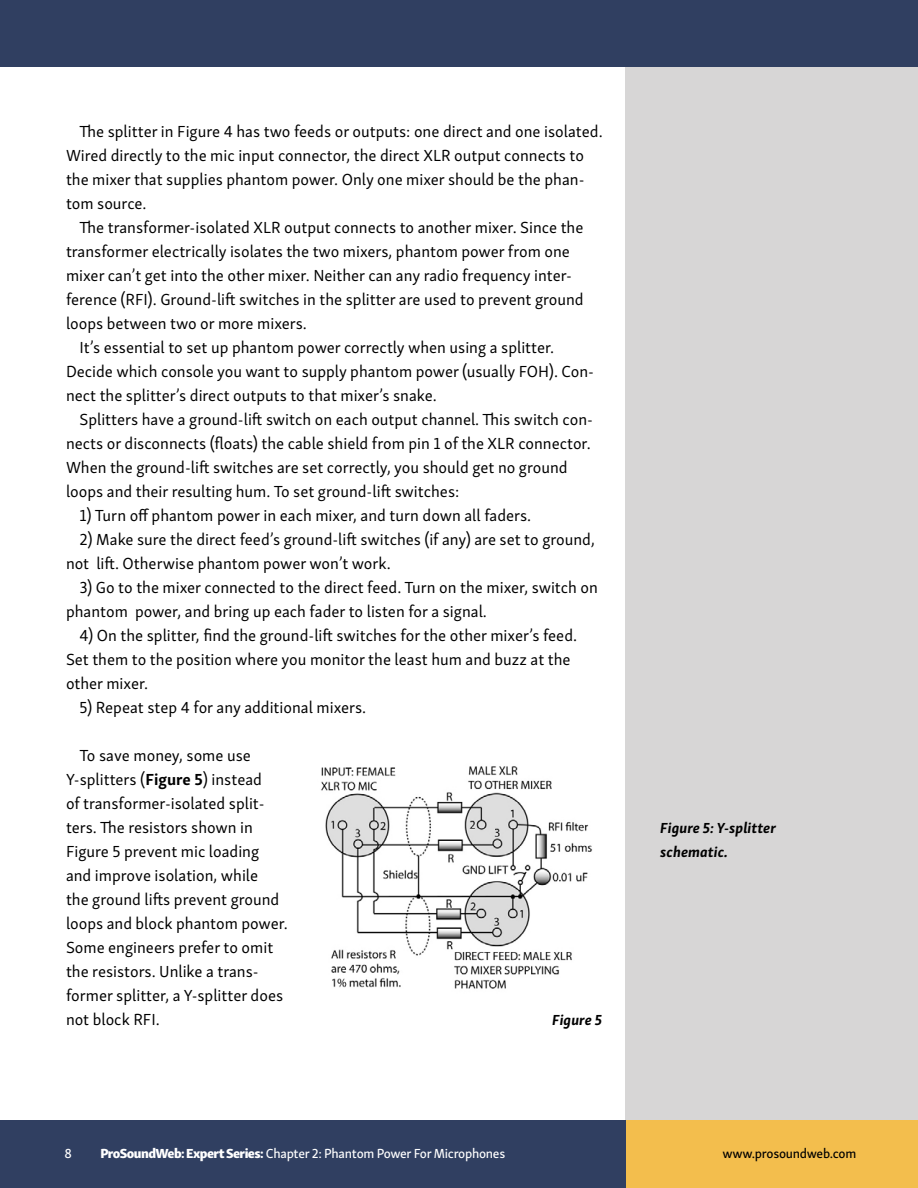
<style>
.page{position:relative;width:918px;height:1188px;background:#fff}
.page>*{position:absolute;margin:0;border:0;box-sizing:border-box;transform-origin:0 0}
.t1{font:16.5px/24px "Skolar Sans Latn";color:#000}
.t2{font:italic 700 15px/24px "Skolar Sans Latn";letter-spacing:.005em;color:#000}
.t3{font:13.5px "Skolar Sans Latn Me";letter-spacing:-.02em;color:#fff}
.t4{font:13.5px "Skolar Sans Latn Me";letter-spacing:-.02em;color:#000}
.s1{font-family:"Skolar Sans";font-weight:700}
.s2{font-family:"Skolar Sans Latn Eb"}
</style>
<div class="page">
<div style="left:626px;top:54px;width:292px;height:1134px;background:#d7d6d6"></div>
<div style="left:0;top:0;width:918px;height:68px;background:#303f61"></div>
<div style="left:0;top:1120px;width:627px;height:68px;background:#303f61"></div>
<div style="left:626px;top:1120px;width:292px;height:68px;background:#f3be4d"></div>
<img style="left:321px;top:766px;width:272px;height:223px">
<p class="t1" style="left:66px;top:118px;width:538px;text-indent:13px">The splitter in Figure 4 has two feeds or outputs: one direct and one isolated.<br>Wired directly to the mic input connector, the direct XLR output connects to the mixer that supplies phantom power. Only one mixer should be the phan&shy;tom source.</p>
<p class="t1" style="left:80px;top:214px;width:505px">The transformer-isolated XLR output connects to another mixer. Since the</p>
<p class="t1" style="left:66px;top:238px;width:505px">transformer electrically isolates the two mixers, phantom power from one</p>
<p class="t1" style="left:66px;top:262px;width:508px">mixer can’t get into the other mixer. Neither can any radio frequency inter-</p>
<p class="t1" style="left:66px;top:286px;width:519px">ference (RFI). Ground-lift switches in the splitter are used to prevent ground</p>
<p class="t1" style="left:66px;top:310px;width:242px">loops between two or more mixers.</p>
<p class="t1" style="left:79px;top:334px;width:476px">It’s essential to set up phantom power correctly when using a splitter.</p>
<p class="t1" style="left:66px;top:358px;width:530px">Decide which console you want to supply phantom power (usually FOH). Con-</p>
<p class="t1" style="left:66px;top:382px;width:372px">nect the splitter’s direct outputs to that mixer’s snake.</p>
<p class="t1" style="left:79px;top:406px;width:515px">Splitters have a ground-lift switch on each output channel. This switch con-</p>
<p class="t1" style="left:66px;top:430px;width:526px">nects or disconnects (floats) the cable shield from pin 1 of the XLR connector.</p>
<p class="t1" style="left:66px;top:454px;width:503px">When the ground-lift switches are set correctly, you should get no ground</p>
<p class="t1" style="left:66px;top:478px;width:395px">loops and their resulting hum. To set ground-lift switches:</p>
<p class="t1" style="left:79px;top:502px;width:453px">1) Turn off phantom power in each mixer, and turn down all faders.</p>
<p class="t1" style="left:66px;top:526px;width:530px;text-indent:13px">2) Make sure the direct feed’s ground-lift switches (if any) are set to ground, not lift. Otherwise phantom power won’t work.</p>
<p class="t1" style="left:66px;top:574px;width:533px;text-indent:13px">3) Go to the mixer connected to the direct feed. Turn on the mixer, switch on phantom power, and bring up each fader to listen for a signal.</p>
<p class="t1" style="left:66px;top:622px;width:513px;text-indent:13px">4) On the splitter, find the ground-lift switches for the other mixer’s feed.<br>Set them to the position where you monitor the least hum and buzz at the other mixer.</p>
<p class="t1" style="left:79px;top:694px;width:288px">5) Repeat step 4 for any additional mixers.</p>
<p class="t1" style="left:66px;top:742px;width:223px;text-indent:13px">To save money, some use<br>Y-splitters (<span class="s1">Figure 5</span>) instead<br>of transformer-isolated split&shy;ters. The resistors shown in<br>Figure 5 prevent mic loading and improve isolation, while<br>the ground lifts prevent ground loops and block phantom power.<br>Some engineers prefer to omit the resistors. Unlike a trans&shy;former splitter, a Y-splitter does not block RFI.</p>
<p class="t2" style="left:552px;top:1007px;width:51px">Figure 5</p>
<p class="t2" style="left:660px;top:814px;width:117px">Figure 5: Y-splitter schematic.</p>
<p class="t3" style="left:64px;top:1143px;width:9px">8</p>
<p class="t3" style="left:100px;top:1143px;width:406px"><span class="s2">ProSoundWeb: Expert Series:</span> Chapter 2: Phantom Power For Microphones</p>
<p class="t4" style="left:722px;top:1143px;width:135px">www.prosoundweb.com</p>
</div>
